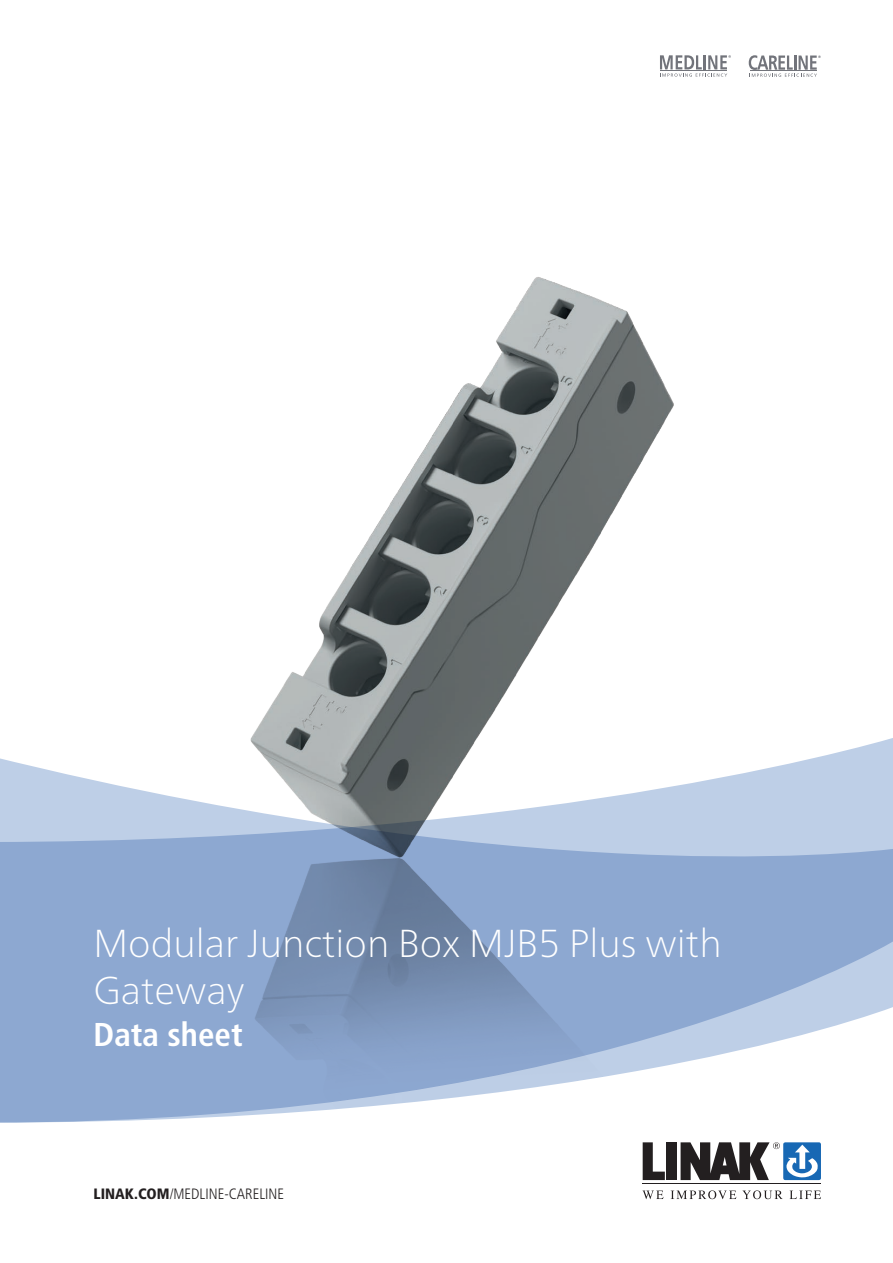
<style>
.page{position:relative;width:893px;height:1263px;background:#fff}
.page>*{position:absolute;margin:0;border:0;box-sizing:border-box;transform-origin:0 0}
.t1{font:100 39px/46.8px "Frutiger Neue LT Pro";color:#fff}
.t2{font:700 condensed 33px "Frutiger LT Pro";color:#fff}
.t3{font:300 condensed 15px "Frutiger LT Pro";color:#231f20}
.s1{font-weight:900}
</style>
<div class="page">
<svg style="left:643px;top:1142px;width:22px;height:38px"></svg>
<div style="left:667px;top:1142px;width:10px;height:38px;background:#231f20"></div>
<svg style="left:642px;top:1190px;width:21px;height:9px"></svg>
<svg style="left:671px;top:1190px;width:65px;height:9px"></svg>
<svg style="left:742px;top:1190px;width:41px;height:9px"></svg>
<svg style="left:790px;top:1190px;width:31px;height:9px"></svg>
<hr style="left:643px;top:1183px;width:178px;height:1px;background:#231f20">
<svg style="left:681px;top:1142px;width:140px;height:38px"></svg>
<svg style="left:660px;top:55px;width:71px;height:22px"></svg>
<hr style="left:660px;top:71px;width:67px;height:1px;background:#72747b">
<svg style="left:749px;top:55px;width:72px;height:22px"></svg>
<hr style="left:750px;top:71px;width:67px;height:1px;background:#72747b">
<img style="left:253px;top:277px;width:421px;height:457px">
<svg style="left:250px;top:734px;width:643px;height:21px"></svg>
<svg style="left:0;top:755px;width:893px;height:368px;fill:#8da8d1"></svg>
<p class="t1" style="left:94px;top:920px;width:630px">Modular Junction Box MJB5 Plus with<br>Gateway</p>
<p class="t2" style="left:94px;top:1015px;width:151px">Data sheet</p>
<p class="t3" style="left:94px;top:1185px;width:192px"><span class="s1">LINAK.COM</span>/MEDLINE-CARELINE</p>
</div>
